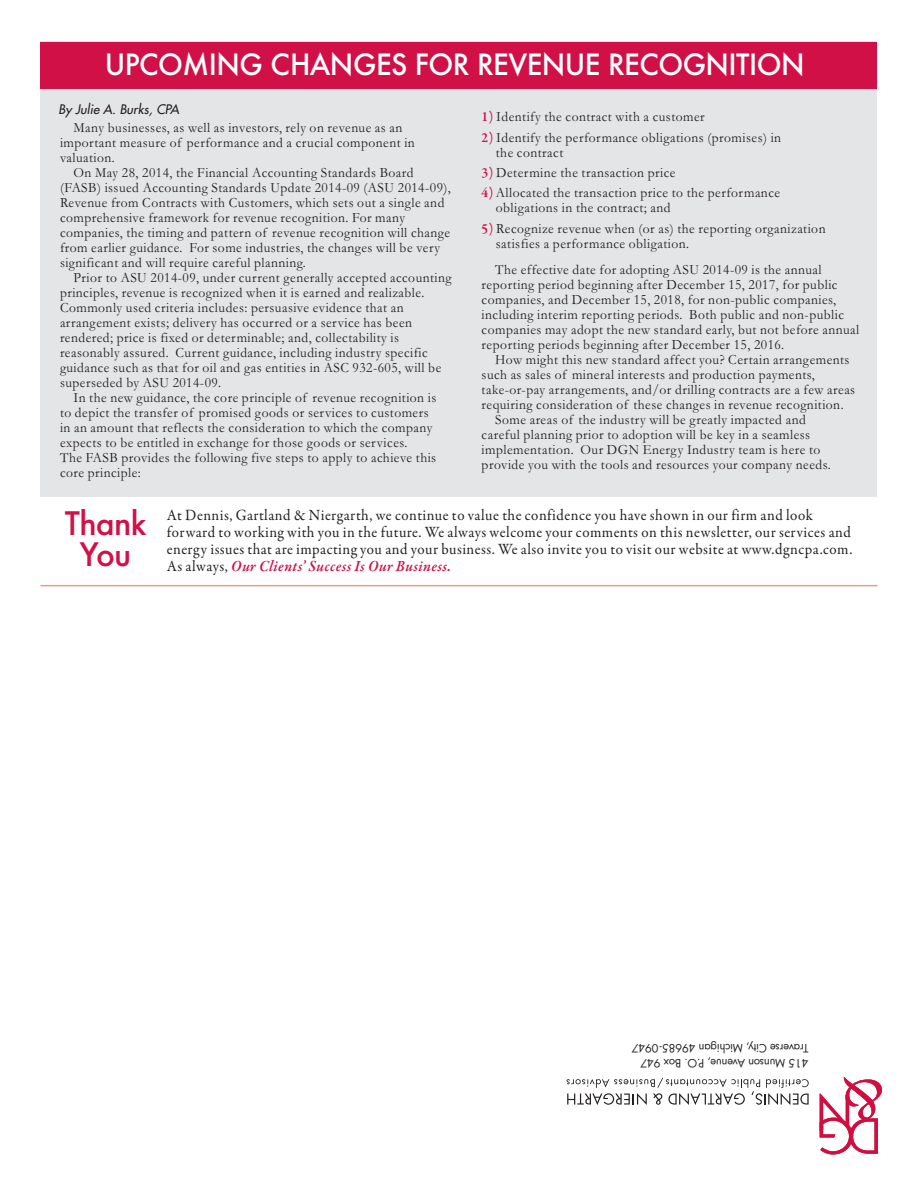
<style>
.page{position:relative;width:918px;height:1188px;background:#fff}
.page>*{position:absolute;margin:0;border:0;box-sizing:border-box;transform-origin:0 0}
.t1{font:500 31.5px/31.5px "Futura";letter-spacing:-.02em;color:#d11048;text-align:center}
.t2{font:500 28.5px "Futura";letter-spacing:-.02em;color:#fff}
.t3{font:15.75px/17px "Garamond Premr Pro";letter-spacing:.035em;color:#231f20;scale:.95 1}
.t4{font:14.25px/15px "Garamond";letter-spacing:.035em;color:#231f20;scale:.95 1}
.t5{font:italic 12.9px "Futura";color:#231f20}
.t6{font:11.25px/15px "Futura";letter-spacing:-.015em;color:#231f20}
.s1{font-family:"Garamond Premr Pro";font-weight:600;color:#d11048}
.s2{font-weight:600;font-style:italic;color:#d11048}
</style>
<div class="page">
<hr style="left:40px;top:585px;width:838px;height:1px;background:#e99a98">
<svg style="left:820px;top:1077px;width:62px;height:78px"></svg>
<svg style="left:567px;top:1078px;width:242px;height:27px"></svg>
<div style="left:40px;top:42px;width:838px;height:455px;background:#e4e5e7"></div>
<div style="left:40px;top:42px;width:838px;height:46px;background:#d11048"></div>
<h2 class="t2" style="left:105px;top:48px;width:701px">UPCOMING CHANGES FOR REVENUE RECOGNITION</h2>
<p class="t5" style="left:58px;top:103px;width:122px">By Julie A. Burks, CPA</p>
<p class="t4" style="left:482px;top:111px;width:236px"><span class="s1">1)</span> Identify the contract with a customer</p>
<p class="t4" style="left:496px;top:131px;width:302px;text-indent:-14px"><span class="s1">2)</span> Identify the performance obligations (promises) in the contract</p>
<p class="t4" style="left:482px;top:167px;width:206px"><span class="s1">3)</span> Determine the transaction price</p>
<p class="t4" style="left:496px;top:187px;width:301px;text-indent:-14px"><span class="s1">4)</span> Allocated the transaction price to the performance obligations in the contract; and</p>
<p class="t4" style="left:496px;top:222px;width:349px;text-indent:-14px"><span class="s1">5)</span> Recognize revenue when (or as) the reporting organization satisfies a performance obligation.</p>
<p class="t4" style="left:482px;top:263px;width:399px;text-indent:13px">The effective date for adopting ASU 2014-09 is the annual reporting period beginning after December 15, 2017, for public companies, and December 15, 2018, for non-public companies, including interim reporting periods. Both public and non-public companies may adopt the new standard early, but not before annual reporting periods beginning after December 15, 2016.</p>
<p class="t4" style="left:495px;top:353px;width:375px">How might this new standard affect you? Certain arrangements</p>
<p class="t4" style="left:482px;top:368px;width:352px">such as sales of mineral interests and production payments,</p>
<p class="t4" style="left:482px;top:383px;width:395px">take-or-pay arrangements, and/or drilling contracts are a few areas</p>
<p class="t4" style="left:482px;top:398px;width:383px">requiring consideration of these changes in revenue recognition.</p>
<p class="t4" style="left:495px;top:413px;width:329px">Some areas of the industry will be greatly impacted and</p>
<p class="t4" style="left:482px;top:428px;width:347px">careful planning prior to adoption will be key in a seamless</p>
<p class="t4" style="left:482px;top:443px;width:358px">implementation. Our DGN Energy Industry team is here to</p>
<p class="t4" style="left:482px;top:458px;width:369px">provide you with the tools and resources your company needs.</p>
<p class="t4" style="left:60px;top:121px;width:375px;text-indent:13px">Many businesses, as well as investors, rely on revenue as an important measure of performance and a crucial component in valuation.</p>
<p class="t4" style="left:60px;top:166px;width:413px;text-indent:13px">On May 28, 2014, the Financial Accounting Standards Board (FASB) issued Accounting Standards Update 2014-09 (ASU 2014-09), Revenue from Contracts with Customers, which sets out a single and comprehensive framework for revenue recognition. For many companies, the timing and pattern of revenue recognition will change from earlier guidance. For some industries, the changes will be very significant and will require careful planning.</p>
<p class="t4" style="left:60px;top:271px;width:414px;text-indent:13px">Prior to ASU 2014-09, under current generally accepted accounting principles, revenue is recognized when it is earned and realizable.<br>Commonly used criteria includes: persuasive evidence that an arrangement exists; delivery has occurred or a service has been rendered; price is fixed or determinable; and, collectability is reasonably assured. Current guidance, including industry specific guidance such as that for oil and gas entities in ASC 932-605, will be superseded by ASU 2014-09.</p>
<p class="t4" style="left:60px;top:391px;width:398px;text-indent:13px">In the new guidance, the core principle of revenue recognition is to depict the transfer of promised goods or services to customers in an amount that reflects the consideration to which the company expects to be entitled in exchange for those goods or services.<br>The FASB provides the following five steps to apply to achieve this core principle:</p>
<h1 class="t1" style="left:65px;top:508px;width:83px">Thank<br>You</h1>
<p class="t3" style="left:167px;top:508px;width:723px">At Dennis, Gartland &amp; Niergarth, we continue to value the confidence you have shown in our firm and look forward to working with you in the future. We always welcome your comments on this newsletter, our services and energy issues that are impacting you and your business. We also invite you to visit our website at www.dgncpa.com.<br>As always, <span class="s2">Our Clients’ Success Is Our Business.</span></p>
<p class="t6" style="left:808px;top:1070px;width:178px;rotate:-180deg">415 Munson Avenue, P.O. Box 947<br>Traverse City, Michigan 49685-0947</p>
</div>
